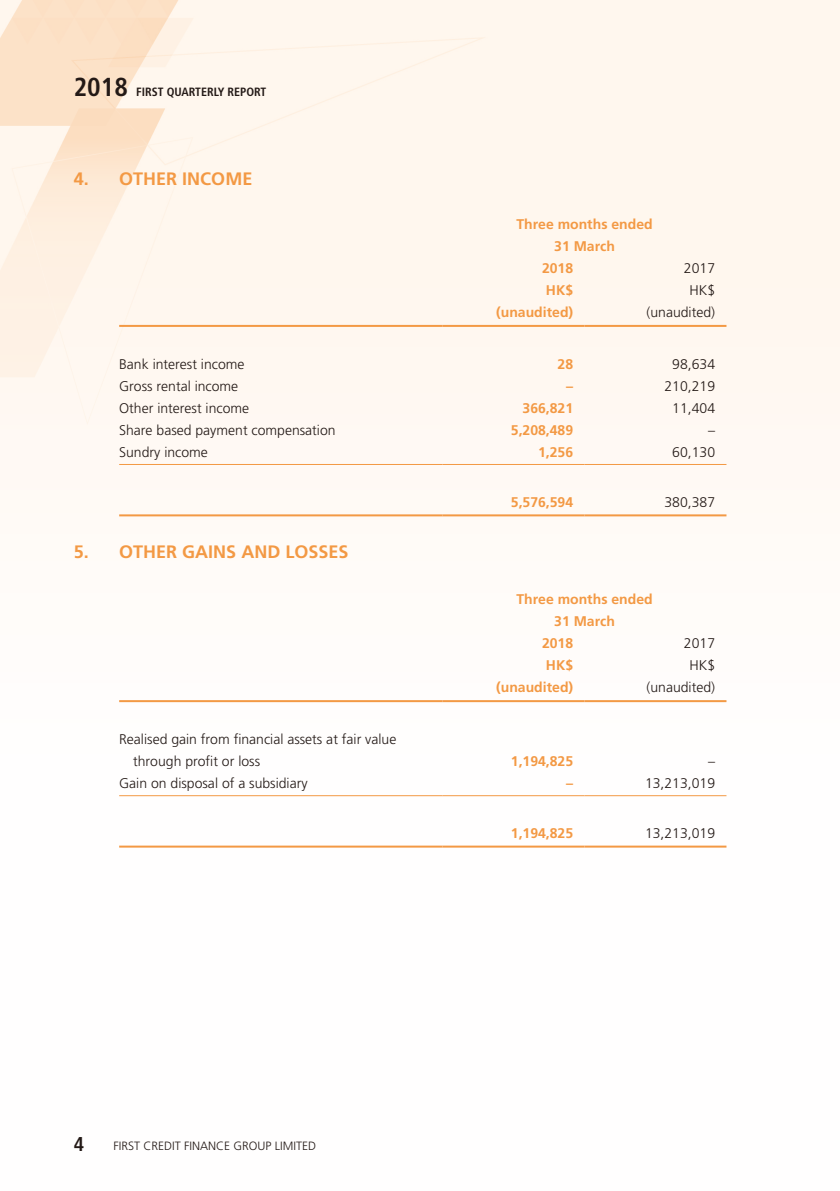
<style>
.page{position:relative;width:840px;height:1191px;background:#fff}
.page>*{position:absolute;margin:0;border:0;box-sizing:border-box;transform-origin:0 0}
.t1{font:700 condensed 20px "Frutiger LT Std";color:#231916}
.t2{font:700 18px "Frutiger LT Std";color:#f39944}
.t3{font:300 14px/22px "Frutiger LT Std";color:#231916}
.t4{font:700 14px "Frutiger LT Std";color:#f39944}
.t5{font:300 12px "Frutiger LT Std";color:#231916}
.t6{font:700 condensed 12px "Frutiger LT Std";color:#231916}
.s1{font-size:26px}
</style>
<div class="page">
<hr style="left:119px;top:325px;width:323px;height:2px;background:#f39944">
<hr style="left:442px;top:325px;width:142px;height:2px;background:#f39944">
<hr style="left:584px;top:325px;width:142px;height:2px;background:#f39944">
<hr style="left:119px;top:464px;width:323px;height:1px;background:#f39944">
<hr style="left:442px;top:464px;width:142px;height:1px;background:#f39944">
<hr style="left:584px;top:464px;width:142px;height:1px;background:#f39944">
<hr style="left:119px;top:514px;width:323px;height:2px;background:#f39944">
<hr style="left:442px;top:514px;width:142px;height:2px;background:#f39944">
<hr style="left:584px;top:514px;width:142px;height:2px;background:#f39944">
<hr style="left:119px;top:700px;width:323px;height:2px;background:#f39944">
<hr style="left:442px;top:700px;width:142px;height:2px;background:#f39944">
<hr style="left:584px;top:700px;width:142px;height:2px;background:#f39944">
<hr style="left:119px;top:795px;width:323px;height:1px;background:#f39944">
<hr style="left:442px;top:795px;width:142px;height:1px;background:#f39944">
<hr style="left:584px;top:795px;width:142px;height:1px;background:#f39944">
<hr style="left:119px;top:845px;width:323px;height:2px;background:#f39944">
<hr style="left:442px;top:845px;width:142px;height:2px;background:#f39944">
<hr style="left:584px;top:845px;width:142px;height:2px;background:#f39944">
<p class="t6" style="left:74px;top:85px;width:194px"><span class="s1">2018</span> FIRST QUARTERLY REPORT</p>
<p class="t2" style="left:74px;top:168px;width:180px">4. OTHER INCOME</p>
<p class="t4" style="left:516px;top:216px;width:138px">Three months ended</p>
<p class="t4" style="left:554px;top:238px;width:62px">31 March</p>
<p class="t4" style="left:541px;top:260px;width:33px">2018</p>
<p class="t3" style="left:683px;top:257px;width:33px">2017</p>
<p class="t4" style="left:545px;top:282px;width:29px">HK$</p>
<p class="t3" style="left:689px;top:279px;width:27px">HK$</p>
<p class="t4" style="left:496px;top:304px;width:78px">(unaudited)</p>
<p class="t3" style="left:646px;top:301px;width:70px">(unaudited)</p>
<p class="t3" style="left:119px;top:353px;width:127px">Bank interest income</p>
<p class="t4" style="left:557px;top:355px;width:17px">28</p>
<p class="t3" style="left:672px;top:353px;width:44px">98,634</p>
<p class="t3" style="left:119px;top:375px;width:121px">Gross rental income</p>
<p class="t4" style="left:566px;top:377px;width:8px">–</p>
<p class="t3" style="left:664px;top:375px;width:52px">210,219</p>
<p class="t3" style="left:119px;top:397px;width:131px">Other interest income</p>
<p class="t4" style="left:522px;top:399px;width:52px">366,821</p>
<p class="t3" style="left:672px;top:397px;width:44px">11,404</p>
<p class="t3" style="left:119px;top:419px;width:218px">Share based payment compensation</p>
<p class="t4" style="left:510px;top:421px;width:64px">5,208,489</p>
<p class="t3" style="left:707px;top:419px;width:8px">–</p>
<p class="t3" style="left:119px;top:441px;width:90px">Sundry income</p>
<p class="t4" style="left:538px;top:443px;width:37px">1,256</p>
<p class="t3" style="left:672px;top:441px;width:44px">60,130</p>
<p class="t4" style="left:510px;top:493px;width:64px">5,576,594</p>
<p class="t3" style="left:664px;top:491px;width:52px">380,387</p>
<p class="t2" style="left:74px;top:541px;width:276px">5. OTHER GAINS AND LOSSES</p>
<p class="t4" style="left:516px;top:591px;width:138px">Three months ended</p>
<p class="t4" style="left:554px;top:613px;width:62px">31 March</p>
<p class="t4" style="left:541px;top:635px;width:33px">2018</p>
<p class="t3" style="left:683px;top:632px;width:33px">2017</p>
<p class="t4" style="left:545px;top:657px;width:29px">HK$</p>
<p class="t3" style="left:689px;top:654px;width:27px">HK$</p>
<p class="t4" style="left:496px;top:679px;width:78px">(unaudited)</p>
<p class="t3" style="left:646px;top:676px;width:70px">(unaudited)</p>
<p class="t3" style="left:133px;top:728px;width:264px;text-indent:-14px">Realised gain from financial assets at fair value through profit or loss</p>
<p class="t4" style="left:510px;top:752px;width:64px">1,194,825</p>
<p class="t3" style="left:707px;top:750px;width:8px">–</p>
<p class="t3" style="left:119px;top:772px;width:190px">Gain on disposal of a subsidiary</p>
<p class="t4" style="left:566px;top:774px;width:8px">–</p>
<p class="t3" style="left:644px;top:772px;width:72px">13,213,019</p>
<p class="t4" style="left:510px;top:824px;width:64px">1,194,825</p>
<p class="t3" style="left:644px;top:822px;width:72px">13,213,019</p>
<h1 class="t1" style="left:74px;top:1132px;width:12px">4</h1>
<p class="t5" style="left:113px;top:1139px;width:204px">FIRST CREDIT FINANCE GROUP LIMITED</p>
</div>
